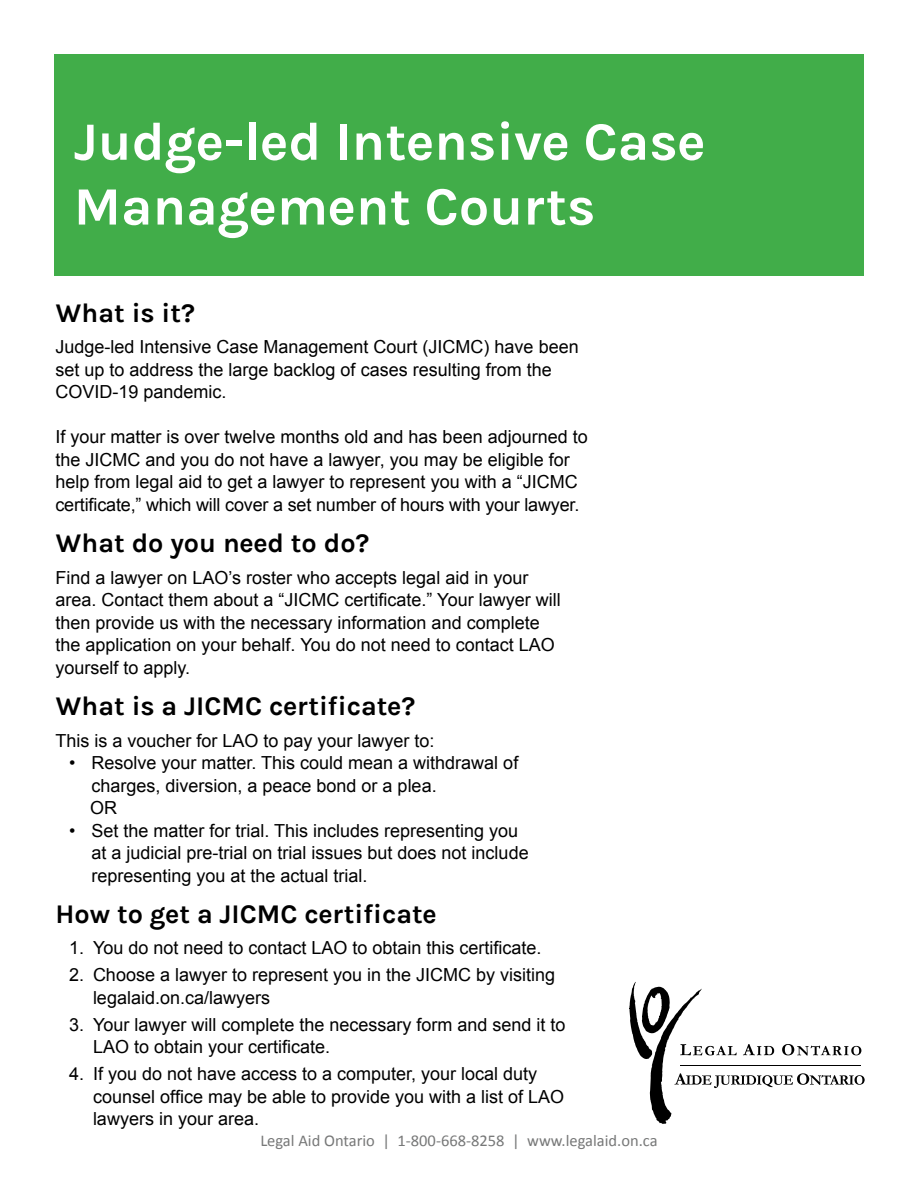
<style>
.page{position:relative;width:918px;height:1188px;background:#fff}
.page>*{position:absolute;margin:0;border:0;box-sizing:border-box;transform-origin:0 0}
.t1{font:700 54px/64.8px "Karmilla";color:#fff}
.Heading_2{font:700 27px "Karmilla";color:#000}
.t2{font:18px/22.5px "Arial";color:#000}
.t3{font:16.5px "Calibri";color:#777878}
</style>
<div class="page">
<div style="left:54px;top:54px;width:810px;height:221px;background:#41ad49"></div>
<svg style="left:629px;top:982px;width:236px;height:142px"></svg>
<h1 class="t1" style="left:74px;top:110px;width:633px">Judge-led Intensive Case<br>Management Courts</h1>
<h2 class="Heading_2" style="left:56px;top:296px;width:141px">What is it?</h2>
<p class="t2" style="left:56px;top:336px;width:525px">Judge-led Intensive Case Management Court (JICMC) have been set up to address the large backlog of cases resulting from the<br>COVID-19 pandemic.</p>
<p class="t2" style="left:56px;top:426px;width:534px">If your matter is over twelve months old and has been adjourned to the JICMC and you do not have a lawyer, you may be eligible for help from legal aid to get a lawyer to represent you with a “JICMC certificate,” which will cover a set number of hours with your lawyer.</p>
<h2 class="Heading_2" style="left:56px;top:526px;width:316px">What do you need to do?</h2>
<p class="t2" style="left:56px;top:566px;width:507px">Find a lawyer on LAO’s roster who accepts legal aid in your area. Contact them about a “JICMC certificate.” Your lawyer will then provide us with the necessary information and complete the application on your behalf. You do not need to contact LAO yourself to apply.</p>
<h2 class="Heading_2" style="left:56px;top:689px;width:361px">What is a JICMC certificate?</h2>
<p class="t2" style="left:56px;top:729px;width:381px">This is a voucher for LAO to pay your lawyer to:</p>
<p class="t2" style="left:92px;top:752px;width:428px;text-indent:-22px">• Resolve your matter. This could mean a withdrawal of charges, diversion, a peace bond or a plea.</p>
<p class="t2" style="left:90px;top:797px;width:28px">OR</p>
<p class="t2" style="left:92px;top:819px;width:439px;text-indent:-22px">• Set the matter for trial. This includes representing you at a judicial pre-trial on trial issues but does not include representing you at the actual trial.</p>
<h2 class="Heading_2" style="left:56px;top:897px;width:383px">How to get a JICMC certificate</h2>
<p class="t2" style="left:69px;top:937px;width:474px">1. You do not need to contact LAO to obtain this certificate.</p>
<p class="t2" style="left:93px;top:964px;width:464px;text-indent:-24px">2. Choose a lawyer to represent you in the JICMC by visiting legalaid.on.ca/lawyers</p>
<p class="t2" style="left:93px;top:1014px;width:474px;text-indent:-24px">3. Your lawyer will complete the necessary form and send it to<br>LAO to obtain your certificate.</p>
<p class="t2" style="left:93px;top:1063px;width:473px;text-indent:-24px">4. If you do not have access to a computer, your local duty counsel office may be able to provide you with a list of LAO lawyers in your area.</p>
<p class="t3" style="left:260px;top:1130px;width:399px">Legal Aid Ontario | 1-800-668-8258 | www.legalaid.on.ca</p>
</div>
